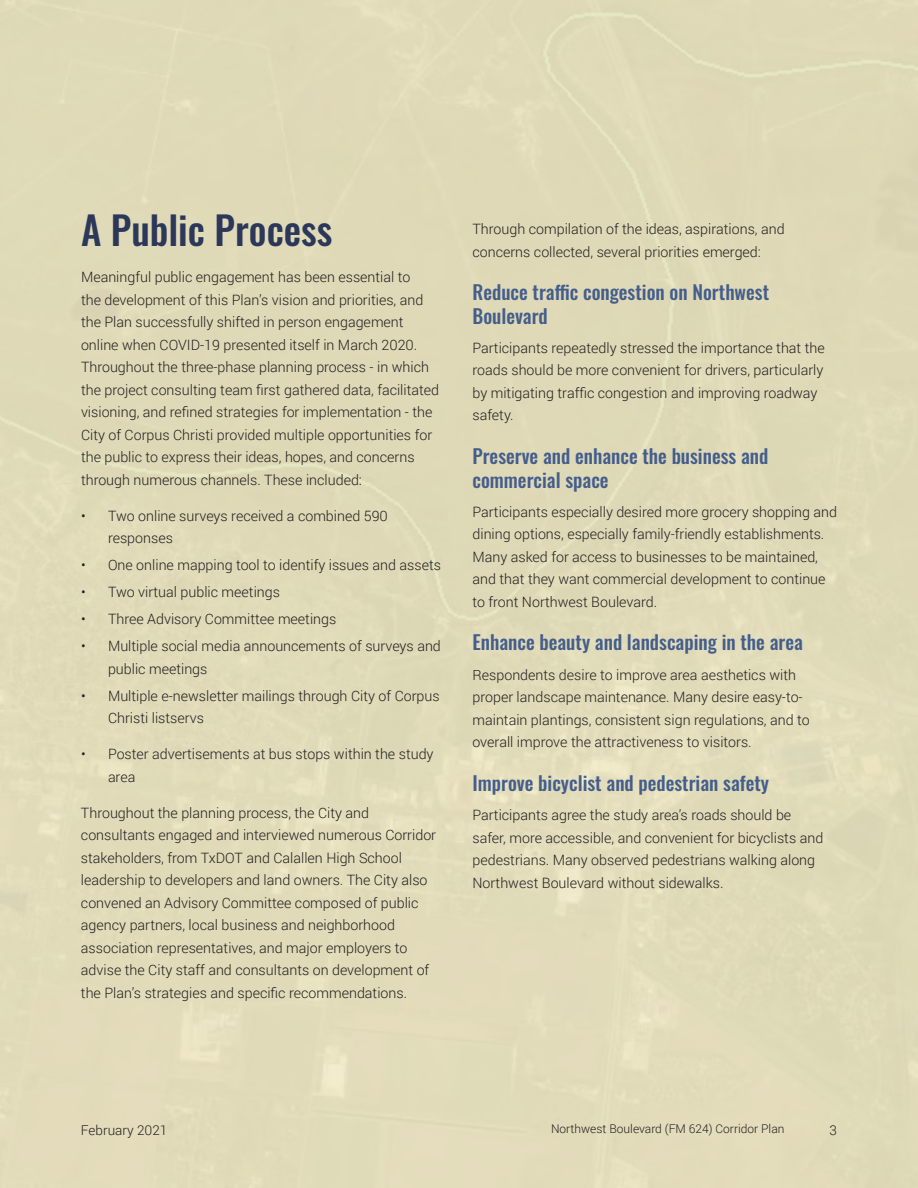
<style>
.page{position:relative;width:918px;height:1188px;background:#e0dab8}
.page>*{position:absolute;margin:0;border:0;box-sizing:border-box;transform-origin:0 0}
.Heading_1{font:500 39px "Oswald";color:#2c3859}
.Heading_3{font:500 19.5px/23.4px "Oswald";color:#445e8c}
.Body{font:300 14.25px/22.5px "Roboto";color:#231f20}
.t1{font:300 13.5px "Roboto";color:#231f20}
.t2{font:300 12px "Roboto";color:#231f20}
</style>
<div class="page">
<p class="Heading_1" style="left:81px;top:210px;width:253px">A Public Process</p>
<p class="Body" style="left:81px;top:266px;width:360px">Meaningful public engagement has been essential to<br>the development of this Plan’s vision and priorities, and the Plan successfully shifted in person engagement online when COVID-19 presented itself in March 2020.<br>Throughout the three-phase planning process - in which the project consulting team first gathered data, facilitated visioning, and refined strategies for implementation - the City of Corpus Christi provided multiple opportunities for the public to express their ideas, hopes, and concerns through numerous channels. These included:</p>
<p class="Body" style="left:108px;top:504px;width:281px;text-indent:-27px">• Two online surveys received a combined 590 responses</p>
<p class="Body" style="left:81px;top:554px;width:362px">• One online mapping tool to identify issues and assets</p>
<p class="Body" style="left:81px;top:581px;width:201px">• Two virtual public meetings</p>
<p class="Body" style="left:81px;top:608px;width:257px">• Three Advisory Committee meetings</p>
<p class="Body" style="left:108px;top:635px;width:334px;text-indent:-27px">• Multiple social media announcements of surveys and public meetings</p>
<p class="Body" style="left:108px;top:684px;width:333px;text-indent:-27px">• Multiple e-newsletter mailings through City of Corpus<br>Christi listservs</p>
<p class="Body" style="left:108px;top:743px;width:327px;text-indent:-27px">• Poster advertisements at bus stops within the study area</p>
<p class="Body" style="left:81px;top:801px;width:357px">Throughout the planning process, the City and consultants engaged and interviewed numerous Corridor stakeholders, from TxDOT and Calallen High School leadership to developers and land owners. The City also convened an Advisory Committee composed of public agency partners, local business and neighborhood association representatives, and major employers to advise the City staff and consultants on development of the Plan’s strategies and specific recommendations.</p>
<p class="Body" style="left:473px;top:217px;width:314px">Through compilation of the ideas, aspirations, and concerns collected, several priorities emerged:</p>
<p class="Heading_3" style="left:472px;top:282px;width:298px">Reduce traffic congestion on Northwest<br>Boulevard</p>
<p class="Body" style="left:472px;top:336px;width:354px">Participants repeatedly stressed the importance that the roads should be more convenient for drivers, particularly by mitigating traffic congestion and improving roadway safety.</p>
<p class="Heading_3" style="left:472px;top:446px;width:297px">Preserve and enhance the business and commercial space</p>
<p class="Body" style="left:472px;top:500px;width:366px">Participants especially desired more grocery shopping and dining options, especially family-friendly establishments.<br>Many asked for access to businesses to be maintained, and that they want commercial development to continue to front Northwest Boulevard.</p>
<p class="Heading_3" style="left:472px;top:632px;width:332px">Enhance beauty and landscaping in the area</p>
<p class="Body" style="left:472px;top:663px;width:339px">Respondents desire to improve area aesthetics with proper landscape maintenance. Many desire easy-to&shy;maintain plantings, consistent sign regulations, and to overall improve the attractiveness to visitors.</p>
<p class="Heading_3" style="left:472px;top:772px;width:298px">Improve bicyclist and pedestrian safety</p>
<p class="Body" style="left:472px;top:803px;width:352px">Participants agree the study area’s roads should be safer, more accessible, and convenient for bicyclists and pedestrians. Many observed pedestrians walking along Northwest Boulevard without sidewalks.</p>
<p class="t1" style="left:81px;top:1121px;width:88px">February 2021</p>
<p class="t2" style="left:551px;top:1121px;width:235px">Northwest Boulevard (FM 624) Corridor Plan</p>
<p class="t1" style="left:830px;top:1121px;width:9px">3</p>
</div>
